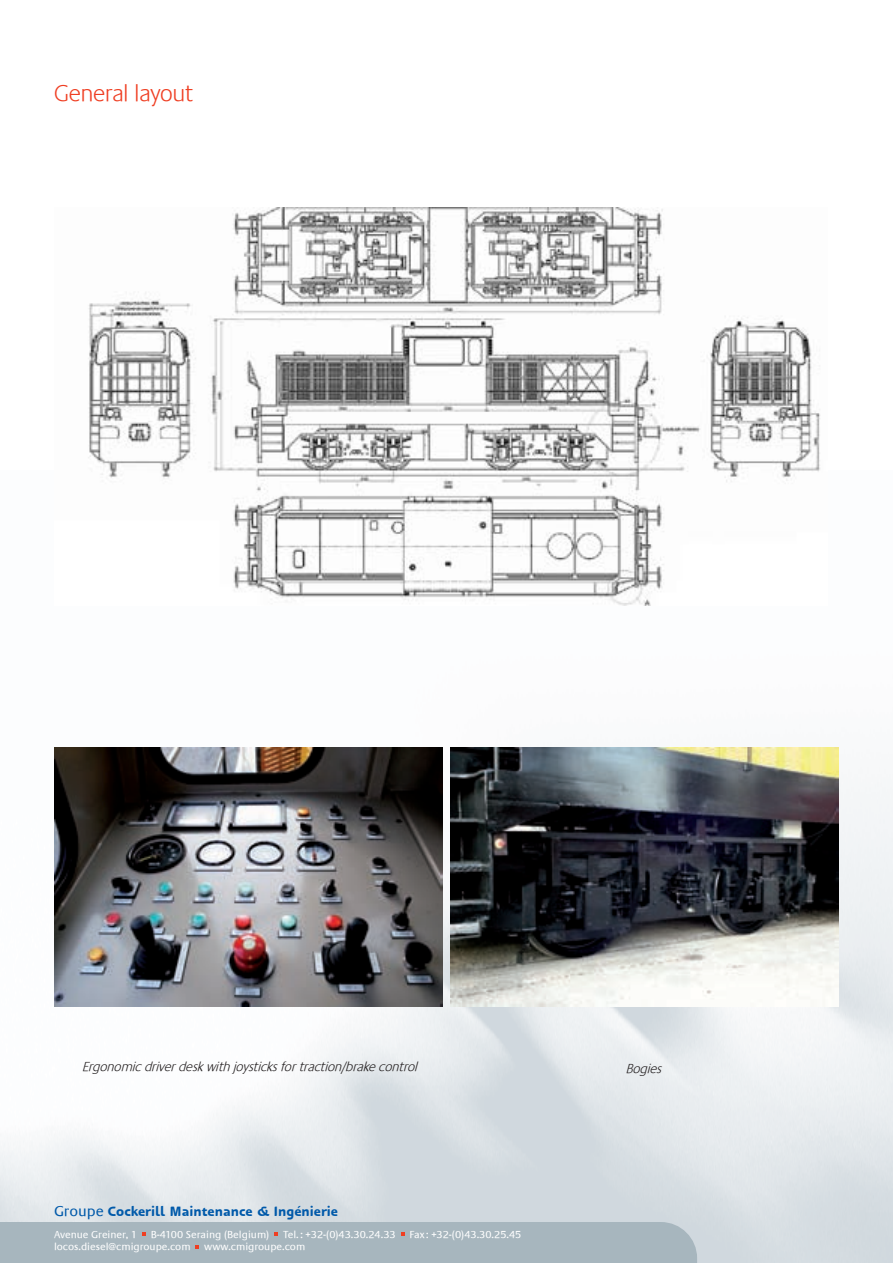
<style>
.page{position:relative;width:893px;height:1263px;background:#fff}
.page>*{position:absolute;margin:0;border:0;box-sizing:border-box;transform-origin:0 0}
.t1{font:300 24px "Praxis EF";color:#ef3e22}
.t2{font:15px "CMI Corporate";color:#015aaa}
.t3{font:italic 300 13.5px "Praxis EF";color:#231f20}
.t4{font:10.5px "Praxis EF";color:#fff}
.s1{font-family:"Praxis EF"}
</style>
<div class="page">
<img style="left:0;top:605px;width:893px;height:658px">
<div style="left:0;top:1222px;width:697px;height:41px;background:#a7b6be"></div>
<img style="left:88px;top:208px;width:732px;height:397px">
<img style="left:450px;top:747px;width:389px;height:259px">
<img style="left:54px;top:747px;width:388px;height:259px">
<h1 class="t1" style="left:54px;top:81px;width:141px">General layout</h1>
<p class="t3" style="left:82px;top:1059px;width:340px">Ergonomicdriverdeskwithjoysticksfortraction/brakecontrol</p>
<p class="t3" style="left:626px;top:1061px;width:41px">Bogies</p>
<h2 class="t2" style="left:54px;top:1204px;width:286px"><span class="s1">Groupe</span> Cockerill Maintenance &amp; Ingénierie</h2>
<p class="t4" style="left:54px;top:1228px;width:85px">Avenue Greiner, 1</p>
<p class="t4" style="left:151px;top:1228px;width:120px">B-4100 Seraing (Belgium)</p>
<p class="t4" style="left:283px;top:1228px;width:114px">Tel.: +32-(0)43.30.24.33</p>
<p class="t4" style="left:409px;top:1228px;width:114px">Fax : +32-(0)43.30.25.45</p>
<p class="t4" style="left:54px;top:1241px;width:138px">locos.diesel@cmigroupe.com</p>
<p class="t4" style="left:204px;top:1241px;width:103px">www.cmigroupe.com</p>
</div>
